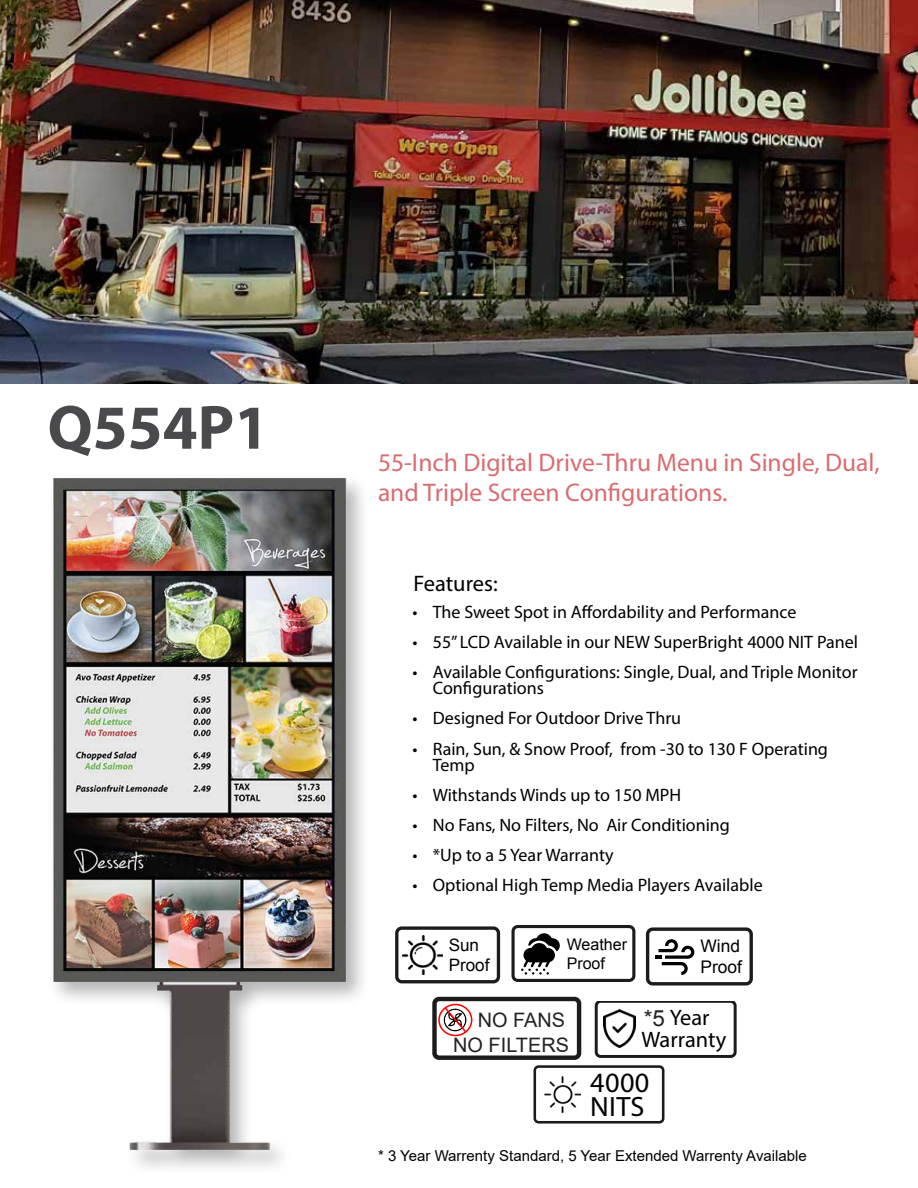
<style>
.page{position:relative;width:918px;height:1188px;background:#fff}
.page>*{position:absolute;margin:0;border:0;box-sizing:border-box;transform-origin:0 0}
.t1{font:700 63px "Myriad Pro";color:#4a4a4d}
.t2{font:28.05px/23.9px "Myriad Pro";letter-spacing:.015em;color:#000}
.t3{font:25.5px/30.6px "Myriad Pro";color:#d96c70}
.t4{font:22.5px "Myriad Pro";color:#000101}
.t5{font:22.35px/21.3px "Myriad Pro";color:#000}
.t6{font:19.95px/25.8px "Arial";color:#232323;text-align:right}
.t7{font:18px/16.5px "Myriad Pro";color:#000}
.t8{font:17.4px/20.9px "Arial";color:#000}
.t9{font:17.1px/20.5px "Arial";color:#000}
.t10{font:16.05px/19.2px "Arial";color:#000}
.t11{font:15px "Arial";color:#000}
.s1{font-family:"Arial";color:#232323}
</style>
<div class="page">
<svg style="left:595px;top:1001px;width:142px;height:57px"></svg>
<img style="left:603px;top:1009px;width:33px;height:39px">
<div style="left:432px;top:997px;width:149px;height:63px;border:4px solid #1c1c1c;border-radius:5px"></div>
<div style="left:438px;top:1004px;width:34px;height:32px;border:2px solid #f00;border-radius:50%"></div>
<svg style="left:443px;top:1006px;width:25px;height:28px"></svg>
<div style="left:395px;top:926px;width:105px;height:57px;border:3px solid #1c1c1c;border-radius:5px"></div>
<img style="left:402px;top:935px;width:40px;height:40px">
<div style="left:512px;top:925px;width:123px;height:57px;border:3px solid #1c1c1c;border-radius:5px"></div>
<svg style="left:521px;top:933px;width:39px;height:42px"></svg>
<div style="left:646px;top:927px;width:107px;height:59px;border:3px solid #1c1c1c;border-radius:5px"></div>
<svg style="left:655px;top:939px;width:39px;height:36px"></svg>
<img style="left:0;top:0;width:918px;height:383px">
<img style="left:53px;top:478px;width:310px;height:690px">
<div style="left:534px;top:1065px;width:130px;height:59px;border:3px solid #1c1c1c;border-radius:4px"></div>
<img style="left:545px;top:1076px;width:36px;height:37px">
<h1 class="t1" style="left:48px;top:386px;width:223px">Q554P1</h1>
<h3 class="t3" style="left:378px;top:446px;width:503px">55-Inch Digital Drive-Thru Menu in Single, Dual, and Triple Screen Configurations.</h3>
<p class="t4" style="left:414px;top:570px;width:86px">Features:</p>
<p class="t7" style="left:413px;top:603px;width:385px">• The Sweet Spot in Affordability and Performance</p>
<p class="t7" style="left:413px;top:633px;width:447px">• 55” LCD Available in our NEW SuperBright 4000 NIT Panel</p>
<p class="t7" style="left:433px;top:663px;width:426px;text-indent:-20px">• Available Configurations: Single, Dual, and Triple Monitor<br>Configurations</p>
<p class="t7" style="left:413px;top:710px;width:270px">• Designed For Outdoor Drive Thru</p>
<p class="t7" style="left:433px;top:740px;width:397px;text-indent:-20px">• Rain, Sun, &amp; Snow Proof, from -30 to 130 F Operating<br>Temp</p>
<p class="t7" style="left:413px;top:786px;width:270px">• Withstands Winds up to 150 MPH</p>
<p class="t7" style="left:413px;top:816px;width:319px">• No Fans, No Filters, No Air Conditioning</p>
<p class="t7" style="left:413px;top:846px;width:203px">• *Up to a 5 Year Warranty</p>
<p class="t7" style="left:413px;top:876px;width:352px">• Optional High Temp Media Players Available</p>
<p class="t9" style="left:449px;top:934px;width:42px">Sun<br>Proof</p>
<p class="t10" style="left:567px;top:935px;width:62px">Weather<br>Proof</p>
<p class="t8" style="left:701px;top:936px;width:43px">Wind<br>Proof</p>
<p class="t6" style="left:453px;top:1007px;width:117px">NO FANS<br>NO FILTERS</p>
<p class="t5" style="left:641px;top:1007px;width:86px"><span class="s1">*5</span> Year<br>Warranty</p>
<h2 class="t2" style="left:590px;top:1071px;width:61px">4000<br>NITS</h2>
<p class="t11" style="left:378px;top:1146px;width:430px">* 3 Year Warrenty Standard, 5 Year Extended Warrenty Available</p>
</div>
